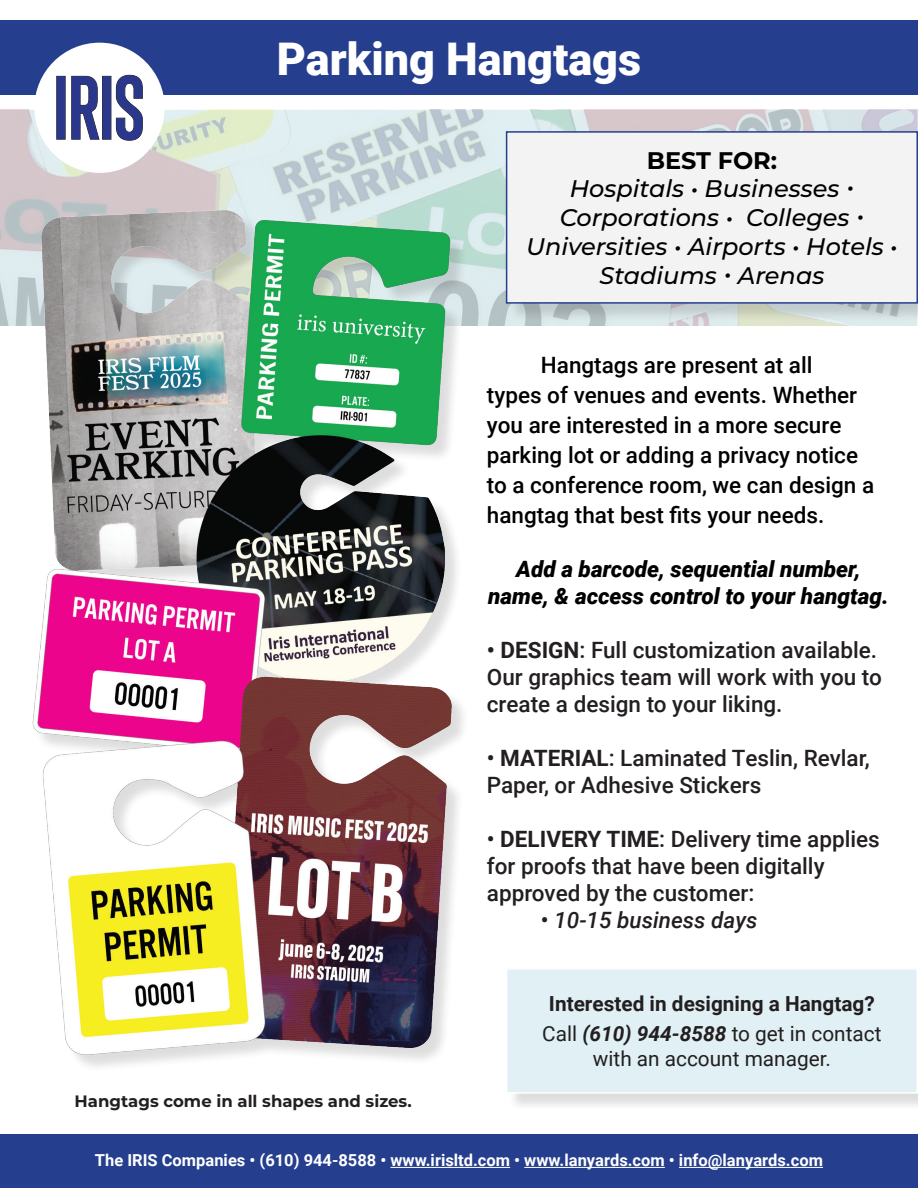
<style>
.page{position:relative;width:918px;height:1188px;background:#fff}
.page>*{position:absolute;margin:0;border:0;box-sizing:border-box;transform-origin:0 0}
.t1{font:900 45px "Roboto";color:#fff}
.t2{font:italic 500 24px/28.8px "Montserrat";color:#000;text-align:center}
.t3{font:700 24px "Montserrat";color:#000}
.t4{font:500 22.5px/27px "Roboto";color:#231f20}
.t5{font:500 22.5px/30px "Roboto";color:#000}
.t6{font:italic 900 22.5px/27px "Roboto";color:#000;text-align:center}
.t7{font:italic 500 22.5px "Roboto";color:#231f20}
.t8{font:700 20.85px/29.7px "Roboto";color:#231f20;text-align:center}
.t9{font:20.85px "Roboto";color:#231f20}
.t10{font:700 16.5px "Roboto";color:#fff}
.t11{font:700 16.5px "Montserrat";color:#231f20}
.s1{font-weight:700}
.s2{font-style:normal}
.s3{font-weight:400}
.s4{font-style:italic}
</style>
<div class="page">
<img style="left:0;top:109px;width:917px;height:216px">
<div style="left:508px;top:133px;width:410px;height:189px;background:#231f20;opacity:.15"></div>
<div style="left:507px;top:132px;width:410px;height:171px;background:#f3f3f3"></div>
<div style="left:506px;top:131px;width:412px;height:173px;border:2px solid #253f8e"></div>
<div style="left:1px;top:21px;width:917px;height:74px;background:#253f8e"></div>
<div style="left:0;top:1134px;width:918px;height:54px;background:#253f8e"></div>
<hr style="left:390px;top:1167px;width:120px;height:1px;background:#fff">
<hr style="left:524px;top:1167px;width:141px;height:1px;background:#fff">
<hr style="left:679px;top:1167px;width:144px;height:1px;background:#fff">
<div style="left:508px;top:970px;width:410px;height:141px;background:#231f20;opacity:.15"></div>
<div style="left:507px;top:969px;width:410px;height:124px;background:#e0f0f4"></div>
<div style="left:506px;top:968px;width:412px;height:126px;border:2px solid #fff"></div>
<div style="left:35px;top:213px;width:434px;height:860px;background:#231f20;opacity:.15"></div>
<img style="left:27px;top:200px;width:432px;height:864px">
<div style="left:34px;top:43px;width:131px;height:130px;background:#fff;border-radius:50%"></div>
<svg style="left:57px;top:75px;width:85px;height:65px"></svg>
<h1 class="t1" style="left:277px;top:27px;width:366px">Parking Hangtags</h1>
<p class="t3" style="left:647px;top:143px;width:132px">BEST FOR:</p>
<p class="t2" style="left:526px;top:173px;width:373px">Hospitals • Businesses •<br>Corporations • Colleges •<br>Universities • Airports • Hotels •<br>Stadiums • Arenas</p>
<p class="t5" style="left:487px;top:349px;width:389px;text-indent:54px">Hangtags are present at all<br>types of venues and events. Whether you are interested in a more secure parking lot or adding a privacy notice to a conference room, we can design a hangtag that best fits your needs.</p>
<p class="t6" style="left:488px;top:554px;width:402px">Add a barcode, sequential number, name, &amp; access control to your hangtag.</p>
<p class="t4" style="left:487px;top:635px;width:397px"><span class="s1">• DESIGN</span>: Full customization available.<br>Our graphics team will work with you to create a design to your liking.</p>
<p class="t4" style="left:487px;top:743px;width:384px">• <span class="s1">MATERIAL</span>: Laminated Teslin, Revlar,<br>Paper, or Adhesive Stickers</p>
<p class="t4" style="left:487px;top:824px;width:395px">• <span class="s1">DELIVERY TIME</span>: Delivery time applies for proofs that have been digitally approved by the customer:</p>
<p class="t7" style="left:541px;top:904px;width:218px"><span class="s2">•</span> 10-15 business days</p>
<p class="t11" style="left:75px;top:1089px;width:339px">Hangtags come in all shapes and sizes.</p>
<p class="t8" style="left:542px;top:988px;width:341px">Interested in designing a Hangtag?<br><span class="s3">Call</span> <span class="s4">(610) 944-8588</span> <span class="s3">to get in contact</span></p>
<p class="t9" style="left:593px;top:1044px;width:240px">with an account manager.</p>
<p class="t10" style="left:95px;top:1149px;width:730px">The IRIS Companies • (610) 944-8588 • www.irisltd.com • www.lanyards.com • info@lanyards.com</p>
</div>
